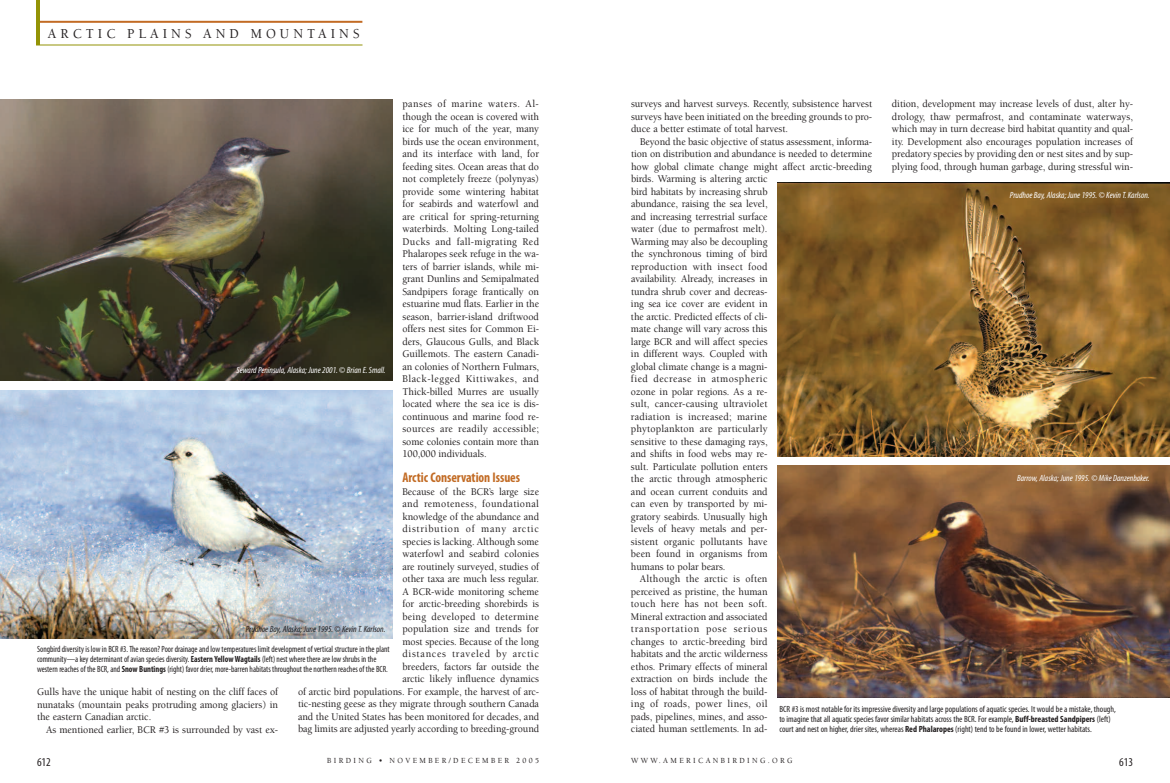
<style>
.page{position:relative;width:1170px;height:783px;background:#fff}
.page>*{position:absolute;margin:0;border:0;box-sizing:border-box;transform-origin:0 0}
.t1{font:700 condensed 14px "Myriad Pro";letter-spacing:-.005em;color:#c26b24;scale:.95 1}
.t2{font:500 14px "Berkeley Std";letter-spacing:.3em;color:#231f20;scale:.95 1}
.t3{font:condensed 12px "Myriad Pro";color:#231f20}
.t4{font:500 10.5px/12.5px "Berkeley Std";letter-spacing:-.005em;color:#231f20;text-align:justify;scale:.95 1}
.t5{font:500 10.5px "Berkeley Std";letter-spacing:.025em;color:#231f20;scale:.95 1}
.t6{font:500 10.5px "Berkeley Std";letter-spacing:.02em;color:#231f20;scale:.95 1}
.t7{font:500 10.5px "Berkeley Std";letter-spacing:.015em;color:#231f20;scale:.95 1}
.t8{font:500 10.5px "Berkeley Std";letter-spacing:.05em;color:#231f20;scale:.95 1}
.t9{font:500 10.5px "Berkeley Std";letter-spacing:.07em;color:#231f20;scale:.95 1}
.t10{font:condensed 9px/10px "Myriad Pro";color:#231f20;scale:.94 1}
.t11{font:condensed 9px/10px "Myriad Pro";color:#231f20}
.t12{font:italic condensed 9px "Myriad Pro";color:#fff}
.t13{font:italic condensed 9px "Myriad Pro";color:#231f20}
.t14{font:500 8px "Berkeley Std";letter-spacing:.31em;color:#231f20;scale:.95 1}
.s1{font-style:normal}
.s2{font-weight:700}
</style>
<div class="page">
<hr style="left:36px;top:21px;width:326px;height:2px;background:#c26b24">
<hr style="left:36px;top:0;width:3px;height:45px;background:#939306">
<hr style="left:36px;top:44px;width:327px;height:2px;background:#939306">
<img style="left:0;top:99px;width:393px;height:281px">
<img style="left:0;top:390px;width:392px;height:249px">
<img style="left:778px;top:183px;width:392px;height:274px">
<img style="left:778px;top:465px;width:392px;height:233px">
<h1 class="t2" style="left:48px;top:28px;width:329px">ARCTIC PLAINS AND MOUNTAINS</h1>
<p class="t4" style="left:403px;top:99px;width:145px">panses of marine waters. Al&shy;though the ocean is covered with ice for much of the year, many birds use the ocean environment, and its interface with land, for feeding sites. Ocean areas that do not completely freeze (polynyas) provide some wintering habitat for seabirds and waterfowl and are critical for spring-returning waterbirds. Molting Long-tailed Ducks and fall-migrating Red Phalaropes seek refuge in the wa&shy;ters of barrier islands, while mi&shy;grant Dunlins and Semipalmated Sandpipers forage frantically on estuarine mud flats. Earlier in the season, barrier-island driftwood offers nest sites for Common Ei&shy;ders, Glaucous Gulls, and Black Guillemots. The eastern Canadi&shy;an colonies of Northern Fulmars, Black-legged Kittiwakes, and Thick-billed Murres are usually located where the sea ice is dis&shy;continuous and marine food re&shy;sources are readily accessible; some colonies contain more than 100,000 individuals.</p>
<h1 class="t1" style="left:402px;top:473px;width:125px">Arctic Conservation Issues</h1>
<p class="t4" style="left:298px;top:486px;width:255px;text-align:right">Because of the BCR’s large size<br>and remoteness, foundational<br>knowledge of the abundance and<br>distribution of many arctic<br>species is lacking. Although some<br>waterfowl and seabird colonies<br>are routinely surveyed, studies of<br>other taxa are much less regular.<br>A BCR-wide monitoring scheme<br>for arctic-breeding shorebirds is<br>being developed to determine<br>population size and trends for<br>most species. Because of the long<br>distances traveled by arctic<br>breeders, factors far outside the<br>arctic likely influence dynamics<br>of arctic bird populations. For example, the harvest of arc&shy;tic-nesting geese as they migrate through southern Canada and the United States has been monitored for decades, and bag limits are adjusted yearly according to breeding-ground</p>
<p class="t12" style="left:237px;top:366px;width:150px">Seward Peninsula, Alaska; June 2001. <span class="s1">©</span> Brian E. Small.</p>
<p class="t13" style="left:246px;top:626px;width:141px">Prudhoe Bay, Alaska; June 1995. <span class="s1">©</span> Kevin T. Karlson.</p>
<p class="t10" style="left:37px;top:645px;width:377px">Songbird diversity is low in BCR #3. The reason? Poor drainage and low temperatures limit development of vertical structure in the plant community—a key determinant of avian species diversity. <span class="s2">Eastern Yellow Wagtails</span> (left) nest where there are low shrubs in the western reaches of the BCR, and <span class="s2">Snow Buntings</span> (right) favor drier, more-barren habitats throughout the northern reaches of the BCR.</p>
<p class="t4" style="left:37px;top:687px;width:255px">Gulls have the unique habit of nesting on the cliff faces of nunataks (mountain peaks protruding among glaciers) in the eastern Canadian arctic.</p>
<p class="t4" style="left:46px;top:724px;width:246px">As mentioned earlier, BCR #3 is surrounded by vast ex-</p>
<p class="t3" style="left:37px;top:758px;width:15px">612</p>
<p class="t14" style="left:327px;top:757px;width:224px">BIRDING • NOVEMBER/DECEMBER 2005</p>
<p class="t4" style="left:892px;top:99px;width:255px">dition, development may increase levels of dust, alter hy&shy;drology, thaw permafrost, and contaminate waterways, which may in turn decrease bird habitat quantity and qual&shy;ity. Development also encourages population increases of predatory species by providing den or nest sites and by sup&shy;plying food, through human garbage, during stressful win-</p>
<p class="t4" style="left:631px;top:99px;width:255px">surveys and harvest surveys. Recently, subsistence harvest surveys have been initiated on the breeding grounds to pro&shy;duce a better estimate of total harvest.</p>
<p class="t4" style="left:640px;top:136px;width:246px">Beyond the basic objective of status assessment, informa-</p>
<p class="t4" style="left:631px;top:149px;width:255px">tion on distribution and abundance is needed to determine</p>
<p class="t4" style="left:631px;top:161px;width:255px">how global climate change might affect arctic-breeding</p>
<p class="t4" style="left:631px;top:174px;width:145px">birds. Warming is altering arctic</p>
<p class="t4" style="left:631px;top:186px;width:145px">bird habitats by increasing shrub</p>
<p class="t4" style="left:631px;top:199px;width:145px">abundance, raising the sea level,</p>
<p class="t4" style="left:631px;top:211px;width:145px">and increasing terrestrial surface</p>
<p class="t4" style="left:631px;top:224px;width:145px">water (due to permafrost melt).</p>
<p class="t4" style="left:631px;top:236px;width:145px">Warming may also be decoupling</p>
<p class="t4" style="left:631px;top:249px;width:145px">the synchronous timing of bird</p>
<p class="t5" style="left:631px;top:262px;width:145px">reproduction with insect food</p>
<p class="t4" style="left:631px;top:274px;width:145px">availability. Already, increases in</p>
<p class="t4" style="left:631px;top:286px;width:145px">tundra shrub cover and decreas-</p>
<p class="t4" style="left:631px;top:299px;width:145px">ing sea ice cover are evident in</p>
<p class="t4" style="left:631px;top:311px;width:145px">the arctic. Predicted effects of cli-</p>
<p class="t4" style="left:631px;top:324px;width:145px">mate change will vary across this</p>
<p class="t4" style="left:631px;top:336px;width:145px">large BCR and will affect species</p>
<p class="t4" style="left:631px;top:349px;width:145px">in different ways. Coupled with</p>
<p class="t4" style="left:631px;top:361px;width:145px">global climate change is a magni-</p>
<p class="t8" style="left:631px;top:375px;width:145px">fied decrease in atmospheric</p>
<p class="t4" style="left:631px;top:386px;width:145px">ozone in polar regions. As a re-</p>
<p class="t7" style="left:631px;top:400px;width:145px">sult, cancer-causing ultraviolet</p>
<p class="t5" style="left:631px;top:412px;width:145px">radiation is increased; marine</p>
<p class="t6" style="left:631px;top:425px;width:145px">phytoplankton are particularly</p>
<p class="t4" style="left:631px;top:436px;width:145px">sensitive to these damaging rays,</p>
<p class="t4" style="left:631px;top:449px;width:145px">and shifts in food webs may re-</p>
<p class="t4" style="left:631px;top:461px;width:145px">sult. Particulate pollution enters</p>
<p class="t4" style="left:631px;top:474px;width:145px">the arctic through atmospheric</p>
<p class="t4" style="left:631px;top:486px;width:145px">and ocean current conduits and</p>
<p class="t4" style="left:631px;top:499px;width:145px">can even by transported by mi-</p>
<p class="t4" style="left:631px;top:511px;width:145px">gratory seabirds. Unusually high</p>
<p class="t4" style="left:631px;top:524px;width:145px">levels of heavy metals and per-</p>
<p class="t4" style="left:631px;top:536px;width:145px">sistent organic pollutants have</p>
<p class="t4" style="left:631px;top:549px;width:145px">been found in organisms from</p>
<p class="t4" style="left:631px;top:561px;width:101px">humans to polar bears.</p>
<p class="t6" style="left:640px;top:575px;width:136px">Although the arctic is often</p>
<p class="t4" style="left:631px;top:586px;width:145px">perceived as pristine, the human</p>
<p class="t6" style="left:631px;top:600px;width:145px">touch here has not been soft.</p>
<p class="t4" style="left:631px;top:611px;width:145px">Mineral extraction and associated</p>
<p class="t9" style="left:631px;top:625px;width:145px">transportation pose serious</p>
<p class="t4" style="left:631px;top:636px;width:145px">changes to arctic-breeding bird</p>
<p class="t4" style="left:631px;top:649px;width:145px">habitats and the arctic wilderness</p>
<p class="t4" style="left:631px;top:661px;width:145px">ethos. Primary effects of mineral</p>
<p class="t4" style="left:631px;top:674px;width:145px">extraction on birds include the</p>
<p class="t4" style="left:631px;top:686px;width:145px">loss of habitat through the build-</p>
<p class="t5" style="left:631px;top:700px;width:145px">ing of roads, power lines, oil</p>
<p class="t4" style="left:631px;top:711px;width:145px">pads, pipelines, mines, and asso-</p>
<p class="t4" style="left:631px;top:724px;width:145px">ciated human settlements. In ad-</p>
<p class="t12" style="left:1010px;top:192px;width:141px">Prudhoe Bay, Alaska; June 1995. <span class="s1">©</span> Kevin T. Karlson.</p>
<p class="t12" style="left:1017px;top:475px;width:134px">Barrow, Alaska; June 1995. <span class="s1">©</span> Mike Danzenbaker.</p>
<p class="t11" style="left:779px;top:705px;width:338px">BCR #3 is most notable for its impressive diversity and large populations of aquatic species. It would be a mistake, though, to imagine that all aquatic species favor similar habitats across the BCR. For example, <span class="s2">Buff-breasted Sandpipers</span> (left) court and nest on higher, drier sites, whereas <span class="s2">Red Phalaropes</span> (right) tend to be found in lower, wetter habitats.</p>
<p class="t14" style="left:631px;top:757px;width:172px">WWW.AMERICANBIRDING.ORG</p>
<p class="t3" style="left:1119px;top:758px;width:15px">613</p>
</div>
